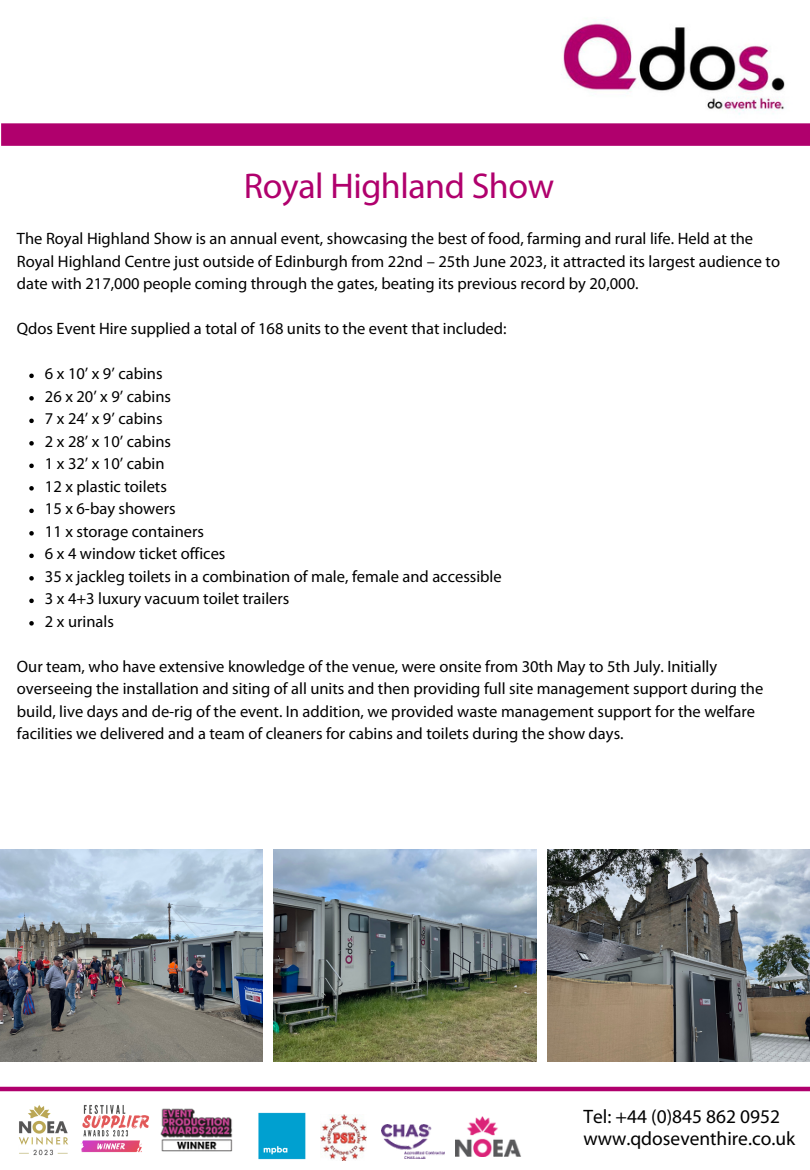
<style>
.page{position:relative;width:810px;height:1170px;background:#fff}
.page>*{position:absolute;margin:0;border:0;box-sizing:border-box;transform-origin:0 0}
.t1{font:36px "Myriad Pro";letter-spacing:-.015em;color:#b0006d}
.t2{font:19.5px/22.5px "Myriad Pro";color:#000}
.t3{font:16.5px/22.5px "Myriad Pro";color:#000}
</style>
<div class="page">
<img style="left:562px;top:19px;width:223px;height:96px">
<div style="left:1px;top:123px;width:809px;height:23px;background:#b0006d"></div>
<hr style="left:0;top:1087px;width:810px;height:4px;background:#b0006d">
<img style="left:0;top:850px;width:262px;height:211px">
<img style="left:273px;top:850px;width:264px;height:211px">
<img style="left:548px;top:850px;width:262px;height:211px">
<svg style="left:29px;top:374px;width:5px;height:4px"></svg>
<svg style="left:29px;top:396px;width:5px;height:5px"></svg>
<svg style="left:29px;top:419px;width:5px;height:4px"></svg>
<svg style="left:29px;top:441px;width:5px;height:5px"></svg>
<svg style="left:29px;top:464px;width:5px;height:4px"></svg>
<svg style="left:29px;top:486px;width:5px;height:5px"></svg>
<svg style="left:29px;top:509px;width:5px;height:4px"></svg>
<svg style="left:29px;top:531px;width:5px;height:5px"></svg>
<svg style="left:29px;top:554px;width:5px;height:4px"></svg>
<svg style="left:29px;top:576px;width:5px;height:5px"></svg>
<svg style="left:29px;top:599px;width:5px;height:4px"></svg>
<svg style="left:29px;top:621px;width:5px;height:5px"></svg>
<img style="left:320px;top:1114px;width:46px;height:47px">
<img style="left:258px;top:1113px;width:48px;height:47px">
<img style="left:382px;top:1125px;width:62px;height:33px">
<img style="left:455px;top:1117px;width:66px;height:40px">
<img style="left:154px;top:1086px;width:89px;height:66px">
<img style="left:81px;top:1096px;width:80px;height:57px">
<img style="left:19px;top:1105px;width:49px;height:51px">
<p class="t1" style="left:244px;top:171px;width:312px">Royal Highland Show</p>
<p class="t3" style="left:17px;top:229px;width:765px">The Royal Highland Show is an annual event, showcasing the best of food, farming and rural life. Held at the<br>Royal Highland Centre just outside of Edinburgh from 22nd – 25th June 2023, it attracted its largest audience to date with 217,000 people coming through the gates, beating its previous record by 20,000.</p>
<p class="t3" style="left:17px;top:319px;width:491px">Qdos Event Hire supplied a total of 168 units to the event that included:</p>
<p class="t3" style="left:45px;top:364px;width:119px">6 x 10’ x 9’ cabins</p>
<p class="t3" style="left:45px;top:386px;width:128px">26 x 20’ x 9’ cabins</p>
<p class="t3" style="left:45px;top:409px;width:119px">7 x 24’ x 9’ cabins</p>
<p class="t3" style="left:45px;top:431px;width:128px">2 x 28’ x 10’ cabins</p>
<p class="t3" style="left:45px;top:454px;width:121px">1 x 32’ x 10’ cabin</p>
<p class="t3" style="left:45px;top:476px;width:123px">12 x plastic toilets</p>
<p class="t3" style="left:45px;top:499px;width:132px">15 x 6-bay showers</p>
<p class="t3" style="left:45px;top:521px;width:161px">11 x storage containers</p>
<p class="t3" style="left:45px;top:544px;width:182px">6 x 4 window ticket offices</p>
<p class="t3" style="left:45px;top:566px;width:458px">35 x jackleg toilets in a combination of male, female and accessible</p>
<p class="t3" style="left:45px;top:589px;width:246px">3 x 4+3 luxury vacuum toilet trailers</p>
<p class="t3" style="left:45px;top:611px;width:70px">2 x urinals</p>
<p class="t3" style="left:17px;top:656px;width:748px">Our team, who have extensive knowledge of the venue, were onsite from 30th May to 5th July. Initially overseeing the installation and siting of all units and then providing full site management support during the build, live days and de-rig of the event. In addition, we provided waste management support for the welfare facilities we delivered and a team of cleaners for cabins and toilets during the show days.</p>
<p class="t2" style="left:583px;top:1106px;width:213px">Tel: +44 (0)845 862 0952 www.qdoseventhire.co.uk</p>
</div>
